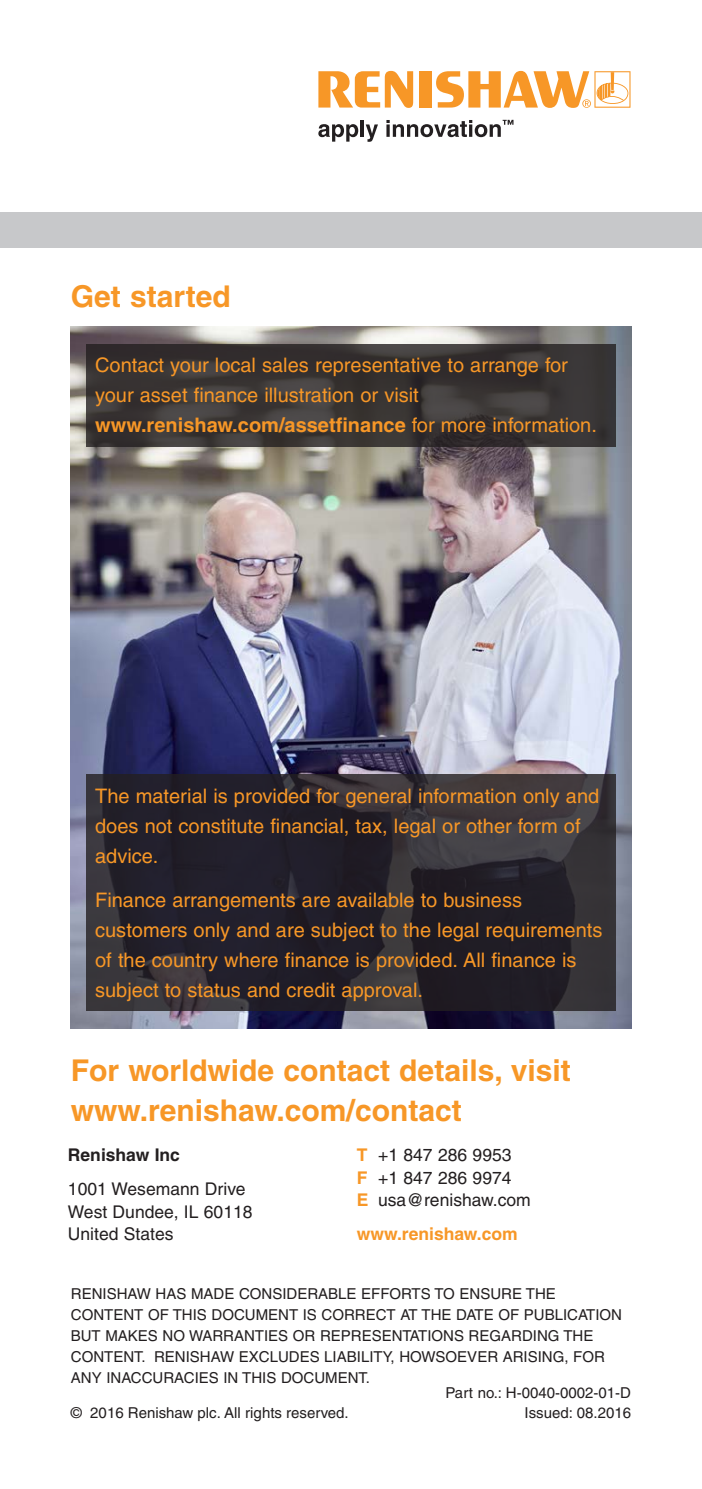
<style>
.page{position:relative;width:702px;height:1489px;background:#fff}
.page>*{position:absolute;margin:0;border:0;box-sizing:border-box;transform-origin:0 0}
.Sub_heading_and_call{font:700 30px/40px "Helvetica";color:#f79727}
.Sub_heading{font:20px/30px "Helvetica";color:#f79727}
.t1{font:17.5px/22.5px "Helvetica";color:#231f20}
.t2{font:700 17.5px "Helvetica";color:#f79727}
.t3{font:700 17.5px "Helvetica";color:#231f20}
.t4{font:15px/21px "Helvetica";color:#231f20}
.s1{font-weight:700}
.s2{font-weight:700;color:#f79727}
</style>
<div class="page">
<svg style="left:318px;top:124px;width:40px;height:18px"></svg>
<hr style="left:360px;top:120px;width:4px;height:17px;background:#231f20">
<svg style="left:365px;top:124px;width:13px;height:18px"></svg>
<svg style="left:318px;top:71px;width:95px;height:37px"></svg>
<div style="left:420px;top:71px;width:12px;height:37px;background:#f79727"></div>
<svg style="left:436px;top:71px;width:194px;height:37px"></svg>
<svg style="left:386px;top:120px;width:127px;height:17px"></svg>
<div style="left:0;top:213px;width:702px;height:35px;background:#c7c8ca"></div>
<hr style="left:701px;top:441px;width:1px;height:493px;background:#231f20">
<img style="left:71px;top:326px;width:560px;height:702px">
<svg style="left:86px;top:344px;width:529px;height:102px;fill:#373432"></svg>
<svg style="left:86px;top:774px;width:529px;height:237px;fill:#22202c"></svg>
<hr style="left:701px;top:213px;width:1px;height:248px;background:#f79727">
<hr style="left:701px;top:461px;width:1px;height:35px;background:#c7c8ca">
<p class="Sub_heading_and_call" style="left:71px;top:276px;width:161px">Get started</p>
<p class="Sub_heading" style="left:95px;top:350px;width:503px">Contact your local sales representative to arrange for your asset finance illustration or visit <span class="s1">www.renishaw.com/assetfinance</span> for more information.</p>
<p class="Sub_heading" style="left:95px;top:780px;width:505px">The material is provided for general information only and does not constitute financial, tax, legal or other form of advice.</p>
<p class="Sub_heading" style="left:95px;top:884px;width:508px">Finance arrangements are available to business customers only and are subject to the legal requirements of the country where finance is provided. All finance is subject to status and credit approval.</p>
<h1 class="Sub_heading_and_call" style="left:71px;top:1049px;width:501px">For worldwide contact details, visit www.renishaw.com/contact</h1>
<p class="t3" style="left:68px;top:1144px;width:114px">Renishaw Inc</p>
<p class="t1" style="left:68px;top:1177px;width:186px">1001 Wesemann Drive<br>West Dundee, IL 60118<br>United States</p>
<p class="t1" style="left:357px;top:1143px;width:175px"><span class="s2">T</span> +1 847 286 9953<br><span class="s2">F</span> +1 847 286 9974<br><span class="s2">E</span> usa@renishaw.com</p>
<p class="t2" style="left:357px;top:1223px;width:162px">www.renishaw.com</p>
<p class="t4" style="left:71px;top:1282px;width:552px">RENISHAW HAS MADE CONSIDERABLE EFFORTS TO ENSURE THE CONTENT OF THIS DOCUMENT IS CORRECT AT THE DATE OF PUBLICATION BUT MAKES NO WARRANTIES OR REPRESENTATIONS REGARDING THE CONTENT. RENISHAW EXCLUDES LIABILITY, HOWSOEVER ARISING, FOR ANY INACCURACIES IN THIS DOCUMENT.</p>
<p class="t4" style="left:71px;top:1402px;width:279px">© 2016 Renishaw plc. All rights reserved.</p>
<p class="t4" style="left:445px;top:1382px;width:187px;line-height:20px;text-align:right">Part no.: H-0040-0002-01-D<br>Issued: 08.2016</p>
</div>
